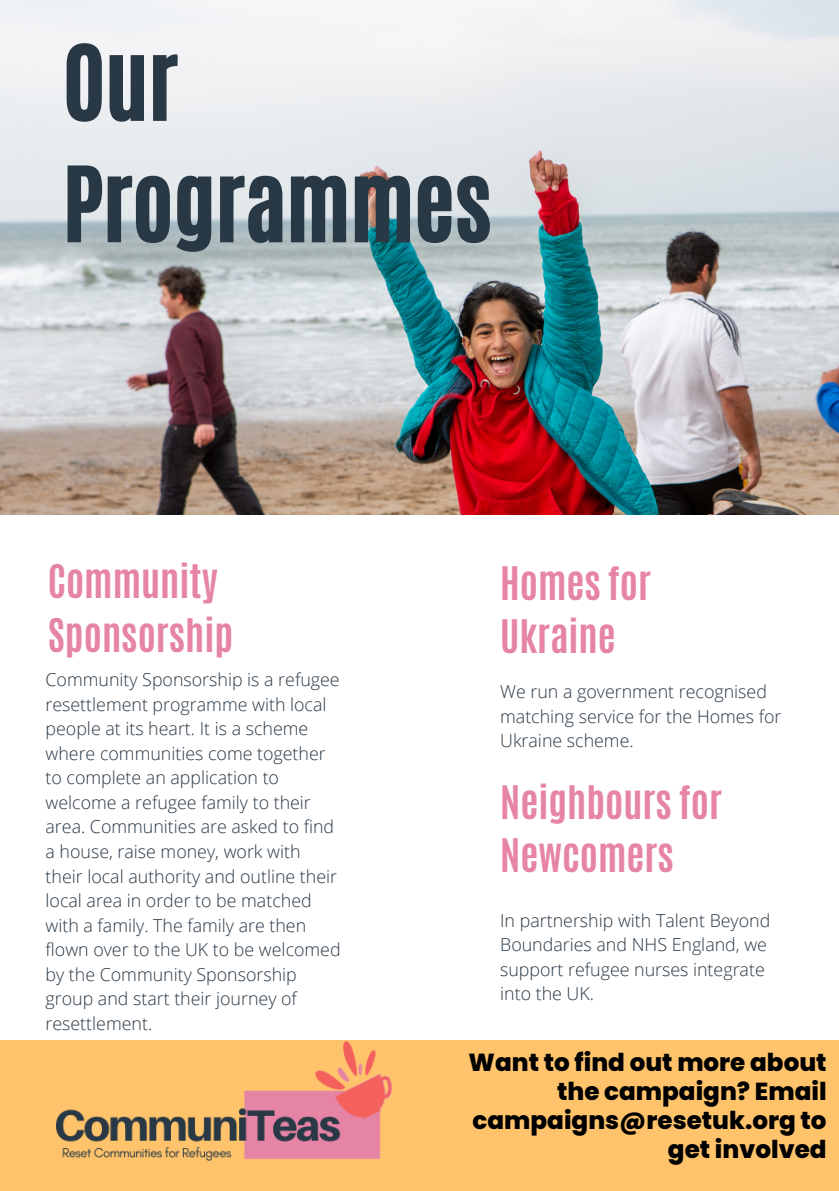
<style>
.page{position:relative;width:839px;height:1191px;background:#fff}
.page>*{position:absolute;margin:0;border:0;box-sizing:border-box;transform-origin:0 0}
.t1{font:87px/121.4px "CA Generated";color:#293845}
.t2{font:700 38.6px/53.4px "Antonio";color:#e684a5}
.t3{font:800 24.6px/29px "Poppins";color:#000;text-align:right}
.t4{font:300 17.8px/24.6px "Open Sans";color:#293845}
</style>
<div class="page">
<img style="left:0;top:0;width:838px;height:514px">
<div style="left:0;top:1040px;width:838px;height:151px;background:#ffc46b"></div>
<img style="left:56px;top:1041px;width:336px;height:120px">
<h1 class="t1" style="left:63px;top:22px;width:430px">Our<br>Programmes</h1>
<h2 class="t2" style="left:48px;top:555px;width:187px">Community<br>Sponsorship</h2>
<p class="t4" style="left:46px;top:667px;width:296px">Community Sponsorship is a refugee resettlement programme with local people at its heart. It is a scheme where communities come together to complete an application to welcome a refugee family to their area. Communities are asked to find a house, raise money, work with their local authority and outline their local area in order to be matched with a family. The family are then flown over to the UK to be welcomed by the Community Sponsorship group and start their journey of resettlement.</p>
<h2 class="t2" style="left:500px;top:557px;width:152px">Homes for<br>Ukraine</h2>
<p class="t4" style="left:500px;top:679px;width:283px">We run a government recognised matching service for the Homes for<br>Ukraine scheme.</p>
<h2 class="t2" style="left:500px;top:776px;width:223px">Neighbours for<br>Newcomers</h2>
<p class="t4" style="left:500px;top:908px;width:271px">In partnership with Talent Beyond<br>Boundaries and NHS England, we support refugee nurses integrate into the UK.</p>
<h3 class="t3" style="left:468px;top:1048px;width:359px">Want to find out more about the campaign? Email campaigns@resetuk.org to get involved</h3>
</div>
